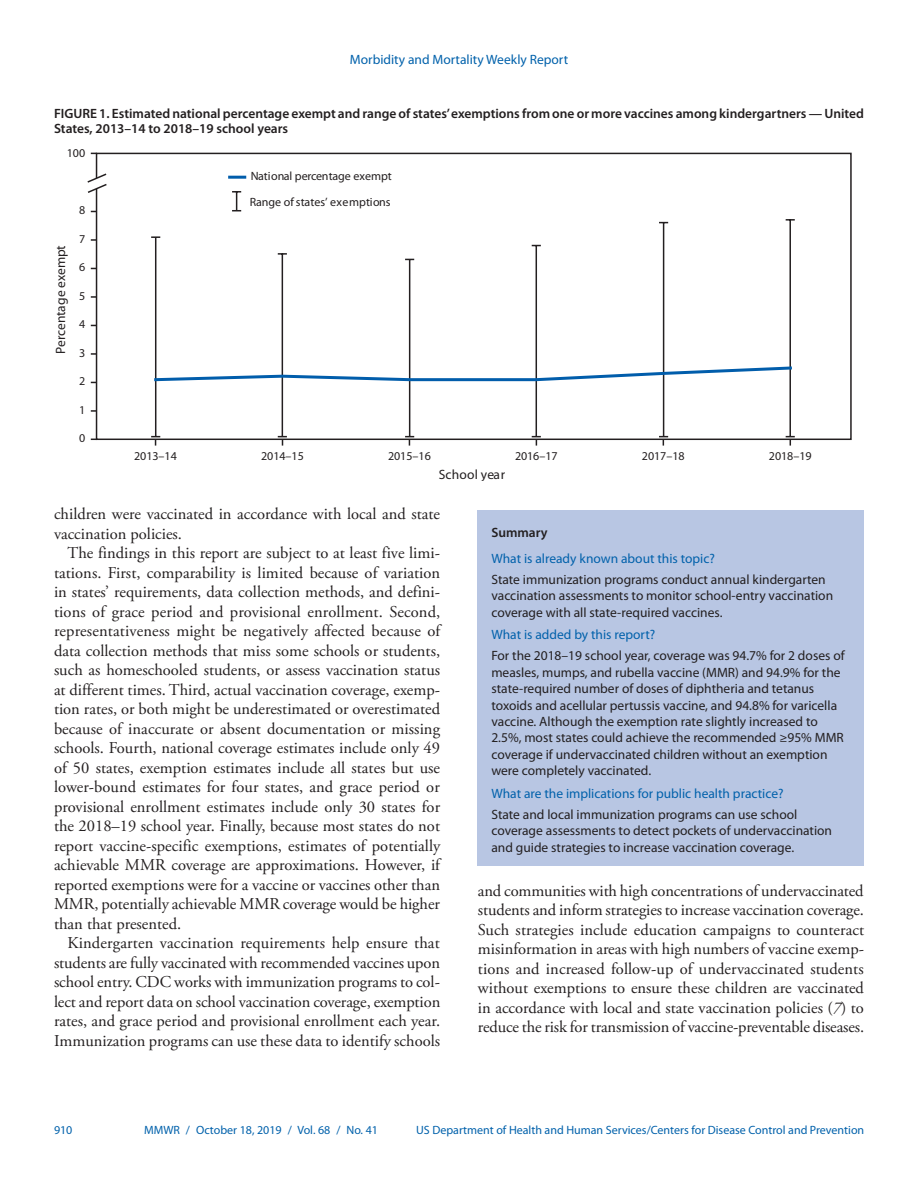
<style>
.page{position:relative;width:918px;height:1188px;background:#fff}
.page>*{position:absolute;margin:0;border:0;box-sizing:border-box;transform-origin:0 0}
.Paragraph{font:16.5px/19.5px "Adobe Garamond Pro";color:#231f20;text-align:justify}
.Summary_Box_Text{font:13.5px/16.5px "Myriad Pro";color:#231f20}
.Figure_Title{font:600 13.5px/15px "Myriad Pro";color:#231f20}
.Summary_Box_Heading{font:13.5px "Myriad Pro";color:#0161ab}
.t1{font:12px "Myriad Pro";color:#0161ab}
.t2{font:12px/26.1px "Myriad Pro";color:#231f20}
.s1{font-style:italic}
</style>
<div class="page">
<svg style="left:151px;top:236px;width:9px;height:2px"></svg>
<hr style="left:155px;top:237px;width:1px;height:143px;background:#231f20">
<hr style="left:155px;top:380px;width:1px;height:57px;background:#231f20">
<svg style="left:278px;top:253px;width:9px;height:2px"></svg>
<hr style="left:282px;top:254px;width:1px;height:122px;background:#231f20">
<hr style="left:282px;top:376px;width:1px;height:61px;background:#231f20">
<hr style="left:409px;top:259px;width:1px;height:121px;background:#231f20">
<hr style="left:409px;top:380px;width:1px;height:57px;background:#231f20">
<hr style="left:536px;top:246px;width:1px;height:134px;background:#231f20">
<hr style="left:536px;top:380px;width:1px;height:57px;background:#231f20">
<hr style="left:663px;top:223px;width:1px;height:150px;background:#231f20">
<hr style="left:663px;top:373px;width:1px;height:64px;background:#231f20">
<svg style="left:786px;top:219px;width:9px;height:2px"></svg>
<hr style="left:789px;top:220px;width:2px;height:151px;background:#231f20">
<hr style="left:789px;top:371px;width:2px;height:66px;background:#231f20">
<svg style="left:154px;top:365px;width:638px;height:18px"></svg>
<hr style="left:228px;top:176px;width:18px;height:3px;background:#015dab">
<div style="left:96px;top:153px;width:756px;height:287px;border:2px solid #231f20"></div>
<svg style="left:87px;top:172px;width:20px;height:22px"></svg>
<svg style="left:659px;top:436px;width:9px;height:10px"></svg>
<svg style="left:532px;top:436px;width:9px;height:10px"></svg>
<svg style="left:405px;top:436px;width:9px;height:10px"></svg>
<svg style="left:278px;top:436px;width:9px;height:10px"></svg>
<svg style="left:151px;top:436px;width:9px;height:10px"></svg>
<svg style="left:786px;top:436px;width:9px;height:10px"></svg>
<svg style="left:232px;top:191px;width:9px;height:20px"></svg>
<div style="left:478px;top:510px;width:386px;height:356px;background:#b8c6e3"></div>
<p class="Summary_Box_Heading" style="left:350px;top:51px;width:220px">Morbidity and Mortality Weekly Report</p>
<p class="Figure_Title" style="left:54px;top:106px;width:811px">FIGURE 1. Estimated national percentage exempt and range of states’ exemptions from one or more vaccines among kindergartners — United<br>States, 2013–14 to 2018–19 school years</p>
<p class="t2" style="left:67px;top:140px;width:20px">100</p>
<p class="t2" style="left:79px;top:197px;width:8px">8</p>
<p class="Summary_Box_Text" style="left:52px;top:354px;width:110px;rotate:-90deg">Percentage exempt</p>
<p class="t2" style="left:79px;top:226px;width:8px">7</p>
<p class="t2" style="left:79px;top:254px;width:8px">6</p>
<p class="t2" style="left:79px;top:283px;width:8px">5</p>
<p class="t2" style="left:79px;top:311px;width:8px">4</p>
<p class="t2" style="left:79px;top:339px;width:8px">3</p>
<p class="t2" style="left:79px;top:368px;width:8px">2</p>
<p class="t2" style="left:79px;top:396px;width:8px">1</p>
<p class="t2" style="left:79px;top:425px;width:8px">0</p>
<p class="t2" style="left:250px;top:163px;width:144px">National percentage exempt<br>Range of states’ exemptions</p>
<p class="t2" style="left:134px;top:442px;width:44px">2013–14</p>
<p class="t2" style="left:261px;top:442px;width:44px">2014–15</p>
<p class="t2" style="left:388px;top:442px;width:44px">2015–16</p>
<p class="t2" style="left:515px;top:442px;width:44px">2016–17</p>
<p class="t2" style="left:642px;top:442px;width:44px">2017–18</p>
<p class="t2" style="left:769px;top:442px;width:44px">2018–19</p>
<p class="Summary_Box_Text" style="left:439px;top:466px;width:68px">School year</p>
<p class="Paragraph" style="left:54px;top:505px;width:388px">children were vaccinated in accordance with local and state vaccination policies.</p>
<p class="Paragraph" style="left:54px;top:544px;width:388px;text-indent:13px">The findings in this report are subject to at least five limi&shy;tations. First, comparability is limited because of variation in states’ requirements, data collection methods, and defini&shy;tions of grace period and provisional enrollment. Second, representativeness might be negatively affected because of data collection methods that miss some schools or students, such as homeschooled students, or assess vaccination status at different times. Third, actual vaccination coverage, exemp&shy;tion rates, or both might be underestimated or overestimated because of inaccurate or absent documentation or missing schools. Fourth, national coverage estimates include only 49 of 50 states, exemption estimates include all states but use lower-bound estimates for four states, and grace period or provisional enrollment estimates include only 30 states for the 2018–19 school year. Finally, because most states do not report vaccine-specific exemptions, estimates of potentially achievable MMR coverage are approximations. However, if reported exemptions were for a vaccine or vaccines other than MMR, potentially achievable MMR coverage would be higher than that presented.</p>
<p class="Paragraph" style="left:54px;top:934px;width:388px;text-indent:13px">Kindergarten vaccination requirements help ensure that students are fully vaccinated with recommended vaccines upon school entry. CDC works with immunization programs to col&shy;lect and report data on school vaccination coverage, exemption rates, and grace period and provisional enrollment each year.<br>Immunization programs can use these data to identify schools</p>
<p class="Figure_Title" style="left:491px;top:525px;width:58px">Summary</p>
<h1 class="Summary_Box_Heading" style="left:491px;top:550px;width:225px">What is already known about this topic?</h1>
<p class="Summary_Box_Text" style="left:491px;top:571px;width:343px">State immunization programs conduct annual kindergarten vaccination assessments to monitor school-entry vaccination coverage with all state-required vaccines.</p>
<h1 class="Summary_Box_Heading" style="left:491px;top:626px;width:165px">What is added by this report?</h1>
<p class="Summary_Box_Text" style="left:491px;top:647px;width:355px">For the 2018–19 school year, coverage was 94.7% for 2 doses of measles, mumps, and rubella vaccine (MMR) and 94.9% for the state-required number of doses of diphtheria and tetanus toxoids and acellular pertussis vaccine, and 94.8% for varicella vaccine. Although the exemption rate slightly increased to 2.5%, most states could achieve the recommended ≥95% MMR coverage if undervaccinated children without an exemption were completely vaccinated.</p>
<h1 class="Summary_Box_Heading" style="left:491px;top:785px;width:294px">What are the implications for public health practice?</h1>
<p class="Summary_Box_Text" style="left:491px;top:806px;width:342px">State and local immunization programs can use school coverage assessments to detect pockets of undervaccination and guide strategies to increase vaccination coverage.</p>
<p class="Paragraph" style="left:478px;top:881px;width:388px">and communities with high concentrations of undervaccinated students and inform strategies to increase vaccination coverage.<br>Such strategies include education campaigns to counteract misinformation in areas with high numbers of vaccine exemp&shy;tions and increased follow-up of undervaccinated students without exemptions to ensure these children are vaccinated in accordance with local and state vaccination policies (<span class="s1">7</span>) to reduce the risk for transmission of vaccine-preventable diseases.</p>
<p class="t1" style="left:54px;top:1123px;width:20px">910</p>
<p class="t1" style="left:144px;top:1123px;width:235px">MMWR / October 18, 2019 / Vol. 68 / No. 41</p>
<p class="t1" style="left:416px;top:1123px;width:450px">US Department of Health and Human Services/Centers for Disease Control and Prevention</p>
</div>
